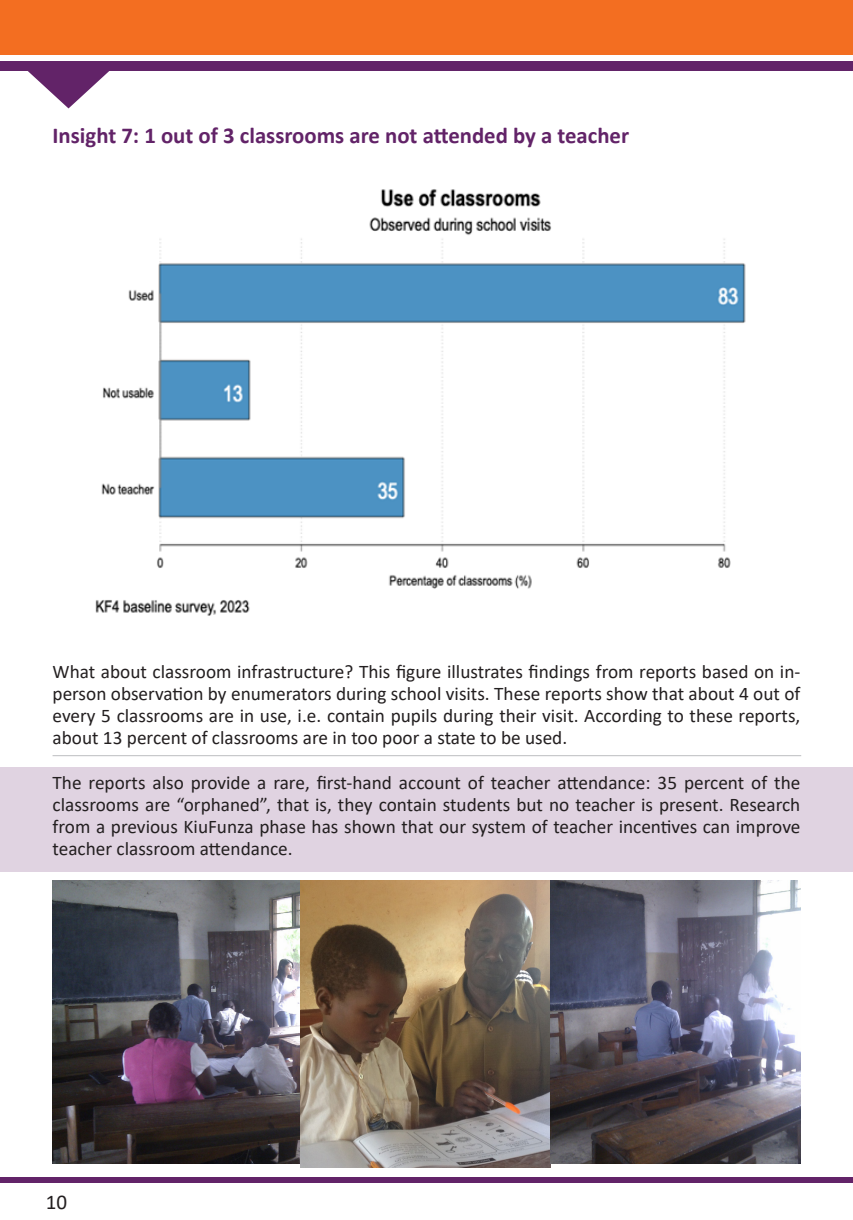
<style>
.page{position:relative;width:853px;height:1220px;background:#fff}
.page>*{position:absolute;margin:0;border:0;box-sizing:border-box;transform-origin:0 0}
.Heading_2{font:700 22.75px "Calibri";color:#622368}
.t1{font:21px "Calibri";color:#231f20}
.t2{font:19.25px/22.1px "Calibri";color:#231f20;text-align:justify}
</style>
<div class="page">
<div style="left:0;top:0;width:852px;height:55px;background:#f36e21"></div>
<div style="left:0;top:61px;width:852px;height:9px;background:#622368"></div>
<svg style="left:28px;top:71px;width:81px;height:37px"></svg>
<div style="left:0;top:1176px;width:852px;height:5px;background:#622368"></div>
<div style="left:0;top:767px;width:852px;height:104px;background:#e0d3e1"></div>
<img style="left:95px;top:189px;width:651px;height:427px">
<img style="left:52px;top:880px;width:248px;height:282px">
<img style="left:300px;top:880px;width:249px;height:287px">
<img style="left:549px;top:880px;width:251px;height:282px">
<hr style="left:52px;top:755px;width:748px;height:1px;background:#bcbdc0">
<p class="Heading_2" style="left:52px;top:119px;width:577px">Insight 7: 1 out of 3 classrooms are not attended by a teacher</p>
<p class="t2" style="left:52px;top:659px;width:749px">What about classroom infrastructure? This figure illustrates findings from reports based on in&shy;person observation by enumerators during school visits. These reports show that about 4 out of every 5 classrooms are in use, i.e. contain pupils during their visit. According to these reports, about 13 percent of classrooms are in too poor a state to be used.</p>
<p class="t2" style="left:52px;top:770px;width:749px">The reports also provide a rare, first-hand account of teacher attendance: 35 percent of the classrooms are “orphaned”, that is, they contain students but no teacher is present. Research from a previous KiuFunza phase has shown that our system of teacher incentives can improve teacher classroom attendance.</p>
<p class="t1" style="left:46px;top:1187px;width:23px">10</p>
</div>
